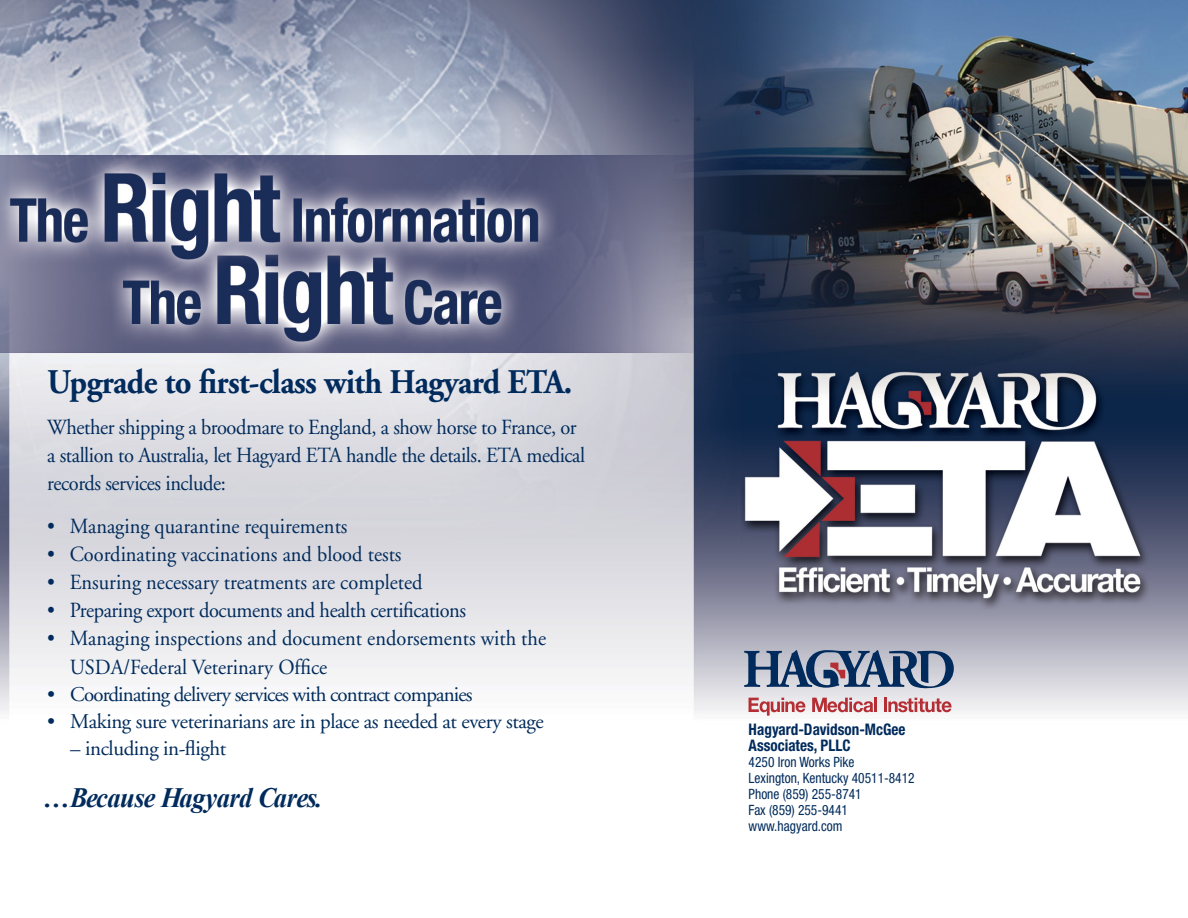
<style>
.page{position:relative;width:1188px;height:918px;background:#fff}
.page>*{position:absolute;margin:0;border:0;box-sizing:border-box;transform-origin:0 0}
.t1{font:700 34.5px "Adobe Garamond";letter-spacing:-.02em;color:#002b5c;scale:.95 1}
.t2{font:italic 700 28.05px "Times New Roman";letter-spacing:-.025em;color:#002b5c;scale:.95 1}
.t3{font:21.6px/28px "Adobe Garamond";letter-spacing:-.01em;color:#002b5c;scale:.95 1}
.t4{font:21px "Adobe Garamond";letter-spacing:-.02em;color:#002b5c}
.t5{font:21px "Adobe Garamond";letter-spacing:-.04em;color:#002b5c}
.t6{font:700 condensed 15.9px/15.9px "Helvetica Neue";color:#002b5c;scale:.95 1}
.t7{font:condensed 14.25px/15.9px "Helvetica Neue";color:#002b5c;scale:.95 1}
</style>
<div class="page">
<img style="left:0;top:0;width:1188px;height:713px">
<svg style="left:749px;top:698px;width:57px;height:18px"></svg>
<svg style="left:812px;top:698px;width:61px;height:14px"></svg>
<hr style="left:874px;top:698px;width:3px;height:14px;background:#b42e34">
<hr style="left:884px;top:698px;width:3px;height:14px;background:#b42e34">
<svg style="left:888px;top:698px;width:64px;height:14px"></svg>
<svg style="left:744px;top:650px;width:210px;height:39px;background:#7686a0"></svg>
<h1 class="t1" style="left:47px;top:363px;width:554px">Upgrade to first-class with Hagyard ETA.</h1>
<p class="t3" style="left:47px;top:414px;width:568px">Whether shipping a broodmare to England, a show horse to France, or a stallion to Australia, let Hagyard ETA handle the details. ETA medical records services include:</p>
<p class="t3" style="left:47px;top:513px;width:318px">• Managing quarantine requirements</p>
<p class="t3" style="left:47px;top:541px;width:374px">• Coordinating vaccinations and blood tests</p>
<p class="t3" style="left:47px;top:569px;width:397px">• Ensuring necessary treatments are completed</p>
<p class="t3" style="left:47px;top:597px;width:442px">• Preparing export documents and health certifications</p>
<p class="t3" style="left:70px;top:625px;width:503px;text-indent:-22px">• Managing inspections and document endorsements with the<br>USDA/Federal Veterinary Office</p>
<p class="t5" style="left:47px;top:683px;width:427px">• Coordinating delivery services with contract companies</p>
<p class="t4" style="left:47px;top:710px;width:498px">• Making sure veterinarians are in place as needed at every stage</p>
<p class="t4" style="left:70px;top:737px;width:157px">– including in-flight</p>
<p class="t2" style="left:43px;top:778px;width:296px">…Because Hagyard Cares.</p>
<p class="t6" style="left:749px;top:721px;width:167px">Hagyard-Davidson-McGee<br>Associates, PLLC</p>
<p class="t7" style="left:749px;top:754px;width:176px">4250 Iron Works Pike<br>Lexington, Kentucky 40511-8412<br>Phone (859) 255-8741<br>Fax (859) 255-9441 www.hagyard.com</p>
</div>
